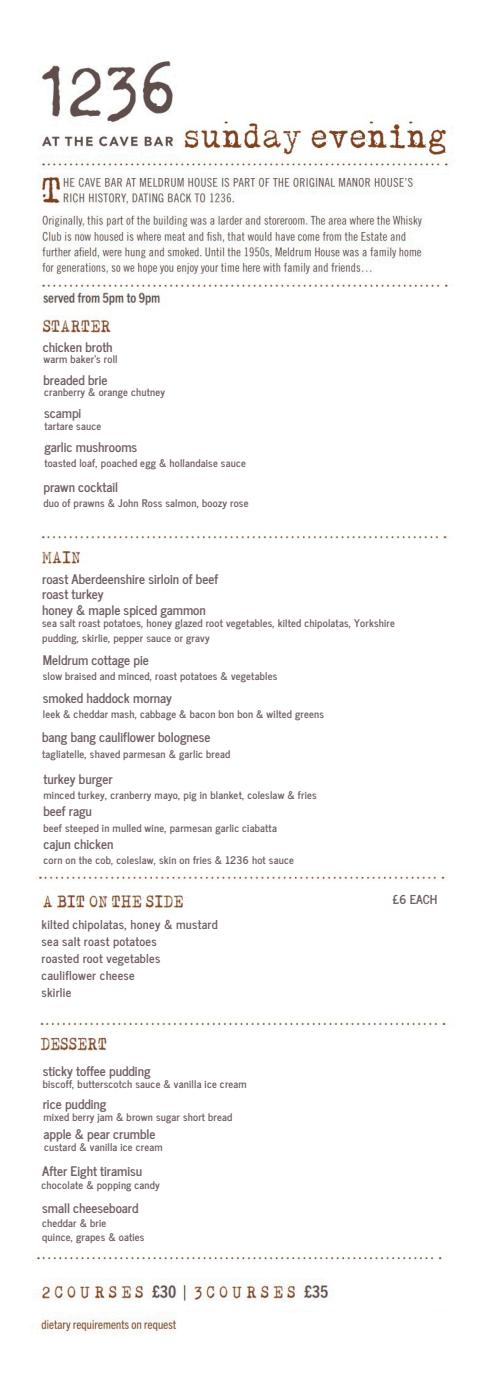
<style>
.page{position:relative;width:491px;height:1390px;background:#fff}
.page>*{position:absolute;margin:0;border:0;box-sizing:border-box;transform-origin:0 0}
.t1{font:700 13.12px/15.8px "News Cycle";color:#716063}
.t2{font:700 12.25px "News Cycle";letter-spacing:.02em;color:#716063}
.t3{font:700 10.5px/14.4px "News Cycle";letter-spacing:.02em;color:#716063}
</style>
<div class="page">
<img style="left:39px;top:61px;width:410px;height:226px">
<img style="left:41px;top:291px;width:120px;height:42px">
<img style="left:36px;top:1257px;width:406px;height:5px">
<img style="left:40px;top:1021px;width:406px;height:31px">
<img style="left:39px;top:1278px;width:290px;height:56px">
<img style="left:41px;top:890px;width:146px;height:19px">
<img style="left:39px;top:870px;width:406px;height:11px">
<img style="left:183px;top:116px;width:266px;height:42px">
<img style="left:41px;top:531px;width:406px;height:33px">
<h2 class="t1" style="left:43px;top:338px;width:71px">chicken broth</h2>
<p class="t3" style="left:43px;top:351px;width:76px">warm baker’s roll</p>
<p class="t1" style="left:43px;top:371px;width:65px">breaded brie</p>
<h2 class="t3" style="left:44px;top:384px;width:123px">cranberry &amp; orange chutney</h2>
<p class="t1" style="left:44px;top:405px;width:39px">scampi</p>
<h2 class="t3" style="left:44px;top:418px;width:58px">tartare sauce</h2>
<p class="t1" style="left:44px;top:438px;width:94px">garlic mushrooms</p>
<p class="t3" style="left:44px;top:455px;width:203px">toasted loaf, poached egg &amp; hollandaise sauce</p>
<p class="t1" style="left:43px;top:478px;width:76px">prawn cocktail</p>
<p class="t3" style="left:43px;top:495px;width:207px">duo of prawns &amp; John Ross salmon, boozy rose</p>
<p class="t1" style="left:42px;top:570px;width:177px">roast Aberdeenshire sirloin of beef roast turkey<br>honey &amp; maple spiced gammon</p>
<p class="t1" style="left:43px;top:651px;width:107px">Meldrum cottage pie</p>
<h2 class="t3" style="left:43px;top:668px;width:236px">slow braised and minced, roast potatoes &amp; vegetables</h2>
<p class="t1" style="left:43px;top:689px;width:131px">smoked haddock mornay</p>
<p class="t3" style="left:43px;top:706px;width:283px">leek &amp; cheddar mash, cabbage &amp; bacon bon bon &amp; wilted greens</p>
<p class="t1" style="left:42px;top:728px;width:170px">bang bang cauliflower bolognese</p>
<p class="t3" style="left:42px;top:746px;width:189px">tagliatelle, shaved parmesan &amp; garlic bread</p>
<p class="t1" style="left:43px;top:770px;width:71px">turkey burger</p>
<p class="t3" style="left:43px;top:787px;width:275px">minced turkey, cranberry mayo, pig in blanket, coleslaw &amp; fries</p>
<p class="t1" style="left:43px;top:802px;width:50px">beef ragu</p>
<p class="t3" style="left:43px;top:819px;width:235px">beef steeped in mulled wine, parmesan garlic ciabatta</p>
<p class="t1" style="left:43px;top:835px;width:71px">cajun chicken</p>
<h1 class="t3" style="left:43px;top:852px;width:252px">corn on the cob, coleslaw, skin on fries &amp; 1236 hot sauce</h1>
<p class="t3" style="left:42px;top:615px;width:354px">sea salt roast potatoes, honey glazed root vegetables, kilted chipolatas, Yorkshire pudding, skirlie, pepper sauce or gravy</p>
<p class="t2" style="left:42px;top:913px;width:178px">kilted chipolatas, honey &amp; mustard</p>
<p class="t2" style="left:42px;top:930px;width:117px">sea salt roast potatoes</p>
<p class="t2" style="left:42px;top:947px;width:120px">roasted root vegetables</p>
<p class="t2" style="left:42px;top:964px;width:95px">cauliflower cheese</p>
<p class="t2" style="left:42px;top:981px;width:31px">skirlie</p>
<h2 class="t1" style="left:43px;top:1062px;width:109px">sticky toffee pudding</h2>
<h2 class="t3" style="left:43px;top:1075px;width:205px">biscoff, butterscotch sauce &amp; vanilla ice cream</h2>
<h2 class="t1" style="left:43px;top:1095px;width:65px">rice pudding</h2>
<h2 class="t1" style="left:43px;top:1124px;width:113px">apple &amp; pear crumble</h2>
<h2 class="t3" style="left:43px;top:1108px;width:190px">mixed berry jam &amp; brown sugar short bread</h2>
<p class="t3" style="left:44px;top:1139px;width:120px">custard &amp; vanilla ice cream</p>
<h2 class="t1" style="left:42px;top:1162px;width:102px">After Eight tiramisu</h2>
<p class="t3" style="left:42px;top:1176px;width:120px">chocolate &amp; popping candy</p>
<h2 class="t1" style="left:42px;top:1198px;width:98px">small cheeseboard</h2>
<p class="t3" style="left:42px;top:1214px;width:66px">cheddar &amp; brie</p>
<h2 class="t3" style="left:42px;top:1229px;width:104px">quince, grapes &amp; oaties</h2>
<h2 class="t2" style="left:393px;top:888px;width:46px">£6 EACH</h2>
</div>
